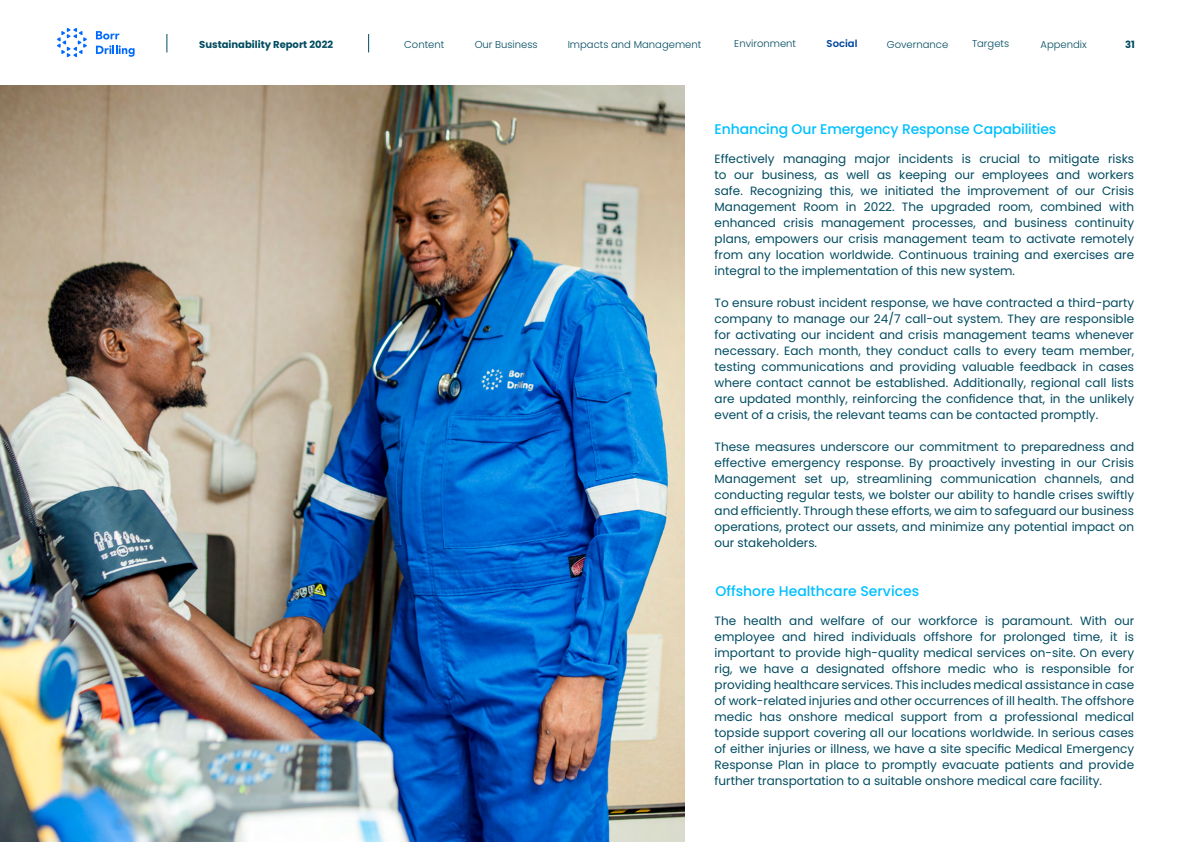
<style>
.page{position:relative;width:1191px;height:842px;background:#fff}
.page>*{position:absolute;margin:0;border:0;box-sizing:border-box;transform-origin:0 0}
.t1{font:500 14px "Poppins";letter-spacing:-.01em;color:#00c0ff}
.t2{font:12px/16px "Poppins";color:#004c61;text-align:justify}
.t3{font:300 10px "Poppins";color:#004c61}
.t4{font:700 10px "Poppins";color:#004c61}
.t5{font:600 10px "Poppins";color:#00459f}
</style>
<div class="page">
<img style="left:0;top:85px;width:685px;height:757px">
<svg style="left:167px;top:34px;width:1px;height:18px"></svg>
<svg style="left:368px;top:34px;width:1px;height:18px"></svg>
<svg style="left:96px;top:31px;width:39px;height:26px"></svg>
<svg style="left:57px;top:28px;width:30px;height:29px"></svg>
<p class="t4" style="left:199px;top:39px;width:135px">Sustainability Report 2022</p>
<p class="t3" style="left:404px;top:39px;width:42px">Content</p>
<p class="t3" style="left:474px;top:39px;width:65px">Our Business</p>
<p class="t3" style="left:567px;top:39px;width:135px">Impacts and Management</p>
<p class="t3" style="left:734px;top:38px;width:63px">Environment</p>
<p class="t5" style="left:826px;top:38px;width:32px">Social</p>
<p class="t3" style="left:887px;top:39px;width:63px">Governance</p>
<p class="t3" style="left:972px;top:38px;width:39px">Targets</p>
<p class="t3" style="left:1040px;top:39px;width:48px">Appendix</p>
<p class="t4" style="left:1125px;top:39px;width:11px">31</p>
<p class="t1" style="left:714px;top:120px;width:343px">Enhancing Our Emergency Response Capabilities</p>
<p class="t2" style="left:714px;top:151px;width:421px">Effectively managing major incidents is crucial to mitigate risks to our business, as well as keeping our employees and workers safe. Recognizing this, we initiated the improvement of our Crisis Management Room in 2022. The upgraded room, combined with enhanced crisis management processes, and business continuity plans, empowers our crisis management team to activate remotely from any location worldwide. Continuous training and exercises are integral to the implementation of this new system.</p>
<p class="t2" style="left:714px;top:295px;width:421px">To ensure robust incident response, we have contracted a third-party company to manage our 24/7 call-out system. They are responsible for activating our incident and crisis management teams whenever necessary. Each month, they conduct calls to every team member, testing communications and providing valuable feedback in cases where contact cannot be established. Additionally, regional call lists are updated monthly, reinforcing the confidence that, in the unlikely event of a crisis, the relevant teams can be contacted promptly.</p>
<p class="t2" style="left:714px;top:439px;width:421px">These measures underscore our commitment to preparedness and effective emergency response. By proactively investing in our Crisis Management set up, streamlining communication channels, and conducting regular tests, we bolster our ability to handle crises swiftly and efficiently. Through these efforts, we aim to safeguard our business operations, protect our assets, and minimize any potential impact on our stakeholders.</p>
<p class="t1" style="left:715px;top:583px;width:205px">Offshore Healthcare Services</p>
<p class="t2" style="left:714px;top:613px;width:421px">The health and welfare of our workforce is paramount. With our employee and hired individuals offshore for prolonged time, it is important to provide high-quality medical services on-site. On every rig, we have a designated offshore medic who is responsible for providing healthcare services. This includes medical assistance in case of work-related injuries and other occurrences of ill health. The offshore medic has onshore medical support from a professional medical topside support covering all our locations worldwide. In serious cases of either injuries or illness, we have a site specific Medical Emergency Response Plan in place to promptly evacuate patients and provide further transportation to a suitable onshore medical care facility.</p>
</div>
